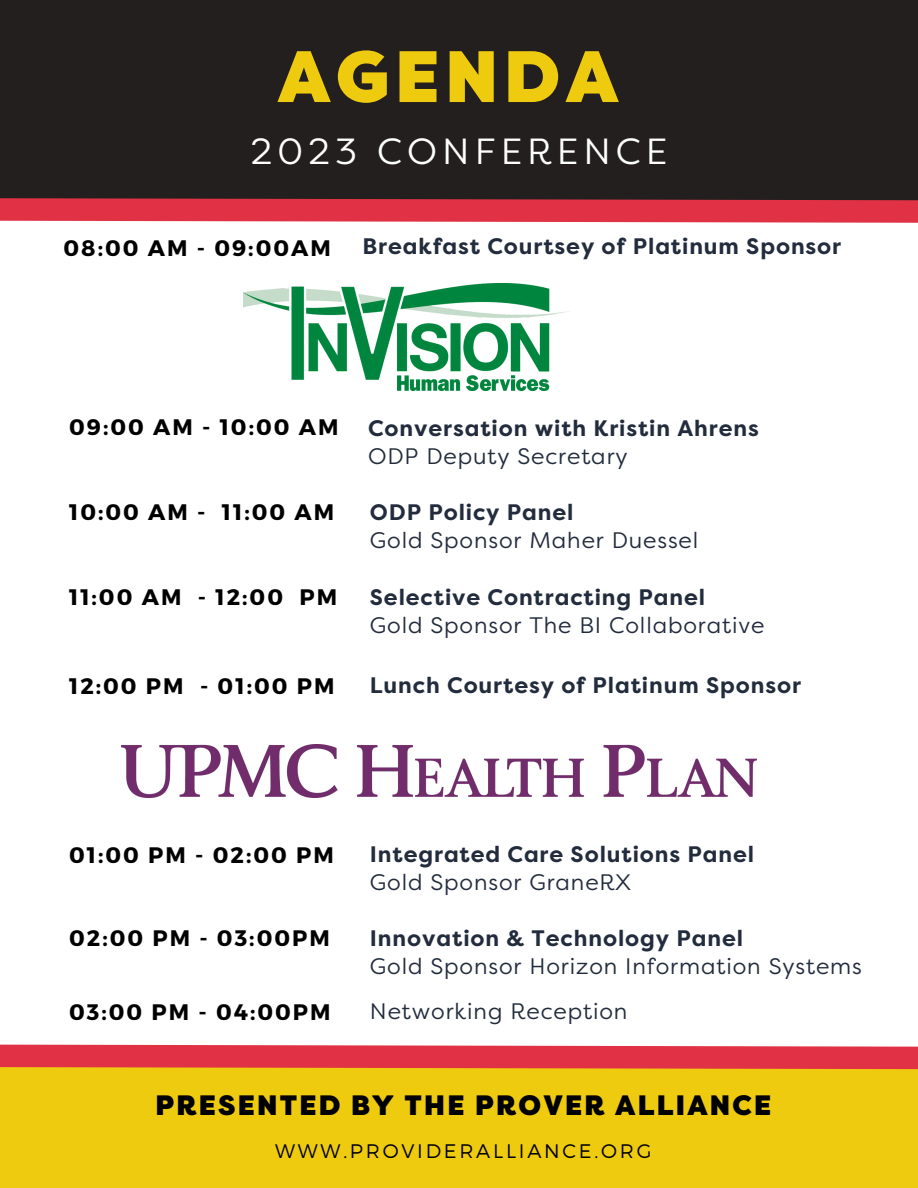
<style>
.page{position:relative;width:918px;height:1188px;background:#fff}
.page>*{position:absolute;margin:0;border:0;box-sizing:border-box;transform-origin:0 0}
.t1{font:900 72.6px "Filson Pro";letter-spacing:.08em;color:#efcb0f}
.t2{font:36.3px "Filson Pro";letter-spacing:.14em;color:#fff}
.t3{font:900 28.05px "Filson Pro";letter-spacing:.08em;color:#000}
.t4{font:700 22.35px "Filson Pro";letter-spacing:.04em;color:#222c3d}
.t5{font:22.35px "Filson Pro";letter-spacing:.04em;color:#222c3d}
.t6{font:700 22.35px "Montserrat";letter-spacing:.09em;color:#000}
.t7{font:300 19.65px "Montserrat";letter-spacing:.14em;color:#000}
</style>
<div class="page">
<div style="left:0;top:0;width:918px;height:211px;background:#231f1f"></div>
<svg style="left:0;top:198px;width:918px;height:25px;background:#d83b4b"></svg>
<div style="left:0;top:1049px;width:918px;height:139px;background:#efcb0f"></div>
<svg style="left:0;top:1044px;width:918px;height:26px;background:#e2494b"></svg>
<img style="left:244px;top:284px;width:325px;height:107px">
<img style="left:122px;top:744px;width:634px;height:53px">
<p class="t1" style="left:278px;top:35px;width:342px">AGENDA</p>
<p class="t2" style="left:251px;top:131px;width:418px">2023 CONFERENCE</p>
<p class="t6" style="left:64px;top:233px;width:269px">08:00 AM - 09:00AM</p>
<p class="t4" style="left:363px;top:233px;width:480px">Breakfast Courtsey of Platinum Sponsor</p>
<p class="t6" style="left:69px;top:413px;width:271px">09:00 AM - 10:00 AM</p>
<p class="t4" style="left:368px;top:415px;width:392px">Conversation with Kristin Ahrens</p>
<p class="t5" style="left:368px;top:444px;width:261px">ODP Deputy Secretary</p>
<p class="t6" style="left:69px;top:498px;width:267px">10:00 AM - 11:00 AM</p>
<p class="t4" style="left:370px;top:499px;width:205px">ODP Policy Panel</p>
<p class="t5" style="left:370px;top:527px;width:330px">Gold Sponsor Maher Duessel</p>
<p class="t6" style="left:69px;top:583px;width:270px">11:00 AM - 12:00 PM</p>
<p class="t4" style="left:370px;top:584px;width:337px">Selective Contracting Panel</p>
<p class="t5" style="left:370px;top:612px;width:396px">Gold Sponsor The BI Collaborative</p>
<p class="t6" style="left:69px;top:671px;width:267px">12:00 PM - 01:00 PM</p>
<p class="t4" style="left:370px;top:672px;width:433px">Lunch Courtesy of Platinum Sponsor</p>
<p class="t6" style="left:69px;top:840px;width:266px">01:00 PM - 02:00 PM</p>
<p class="t4" style="left:370px;top:842px;width:386px">Integrated Care Solutions Panel</p>
<p class="t5" style="left:370px;top:870px;width:263px">Gold Sponsor GraneRX</p>
<p class="t6" style="left:69px;top:924px;width:262px">02:00 PM - 03:00PM</p>
<p class="t4" style="left:370px;top:925px;width:375px">Innovation &amp; Technology Panel</p>
<p class="t5" style="left:370px;top:953px;width:494px">Gold Sponsor Horizon Information Systems</p>
<p class="t6" style="left:69px;top:997px;width:263px">03:00 PM - 04:00PM</p>
<p class="t5" style="left:370px;top:999px;width:259px">Networking Reception</p>
<p class="t3" style="left:155px;top:1090px;width:617px">PRESENTED BY THE PROVER ALLIANCE</p>
<p class="t7" style="left:275px;top:1138px;width:378px">WWW.PROVIDERALLIANCE.ORG</p>
</div>
